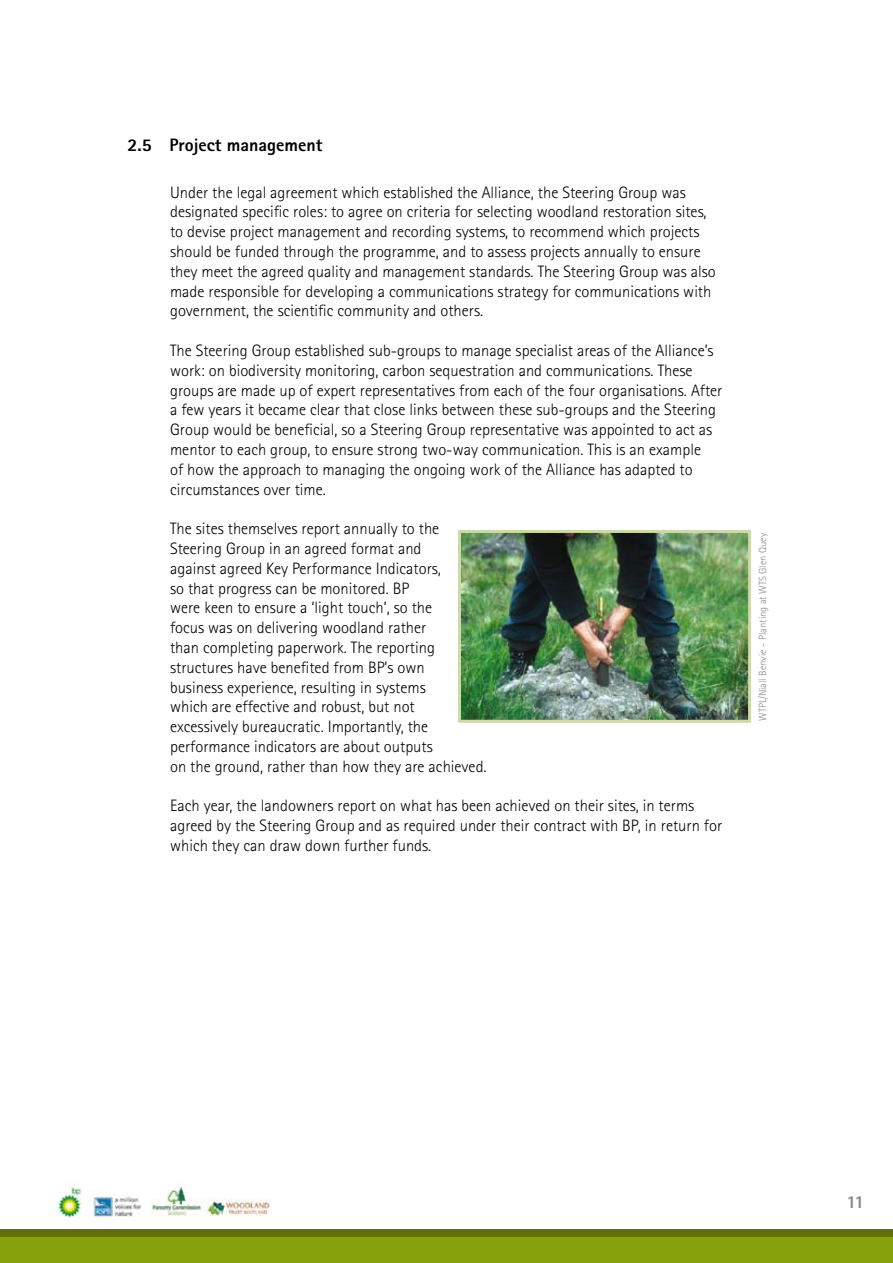
<style>
.page{position:relative;width:893px;height:1263px;background:#fff}
.page>*{position:absolute;margin:0;border:0;box-sizing:border-box;transform-origin:0 0}
.t1{font:800 18px "Rotis Sans Serif";color:#000}
.t2{font:800 18px "Rotis Sans Serif";color:#87888a}
.t3{font:300 16.5px/19.8px "Rotis Sans Serif";color:#000}
.t4{font:300 10.5px "Rotis Sans Serif";color:#87888a}
</style>
<div class="page">
<div style="left:0;top:1231px;width:892px;height:32px;background:#86a20b"></div>
<div style="left:0;top:1229px;width:892px;height:7px;background:#636f07"></div>
<img style="left:50px;top:1183px;width:221px;height:35px">
<img style="left:462px;top:534px;width:285px;height:185px">
<div style="left:458px;top:530px;width:293px;height:193px;border:3px solid #cfd9a5"></div>
<p class="t1" style="left:128px;top:133px;width:196px">2.5 Project management</p>
<p class="t3" style="left:170px;top:182px;width:547px">Under the legal agreement which established the Alliance, the Steering Group was designated specific roles: to agree on criteria for selecting woodland restoration sites, to devise project management and recording systems, to recommend which projects should be funded through the programme, and to assess projects annually to ensure they meet the agreed quality and management standards. The Steering Group was also made responsible for developing a communications strategy for communications with government, the scientific community and others.</p>
<p class="t3" style="left:170px;top:340px;width:554px">The Steering Group established sub-groups to manage specialist areas of the Alliance’s work: on biodiversity monitoring, carbon sequestration and communications. These groups are made up of expert representatives from each of the four organisations. After a few years it became clear that close links between these sub-groups and the Steering Group would be beneficial, so a Steering Group representative was appointed to act as mentor to each group, to ensure strong two-way communication. This is an example<br>of how the approach to managing the ongoing work of the Alliance has adapted to circumstances over time.</p>
<p class="t3" style="left:170px;top:519px;width:318px">The sites themselves report annually to the Steering Group in an agreed format and<br>against agreed Key Performance Indicators,<br>so that progress can be monitored. BP<br>were keen to ensure a ‘light touch’, so the<br>focus was on delivering woodland rather<br>than completing paperwork. The reporting structures have benefited from BP’s own<br>business experience, resulting in systems<br>which are effective and robust, but not excessively bureaucratic. Importantly, the performance indicators are about outputs<br>on the ground, rather than how they are achieved.</p>
<p class="t3" style="left:170px;top:796px;width:554px">Each year, the landowners report on what has been achieved on their sites, in terms agreed by the Steering Group and as required under their contract with BP, in return for which they can draw down further funds.</p>
<p class="t4" style="left:756px;top:721px;width:189px;rotate:-90deg">WTPL/Niall Benvie - Planting at WTS Glen Quey</p>
<p class="t2" style="left:847px;top:1190px;width:20px">11</p>
</div>
